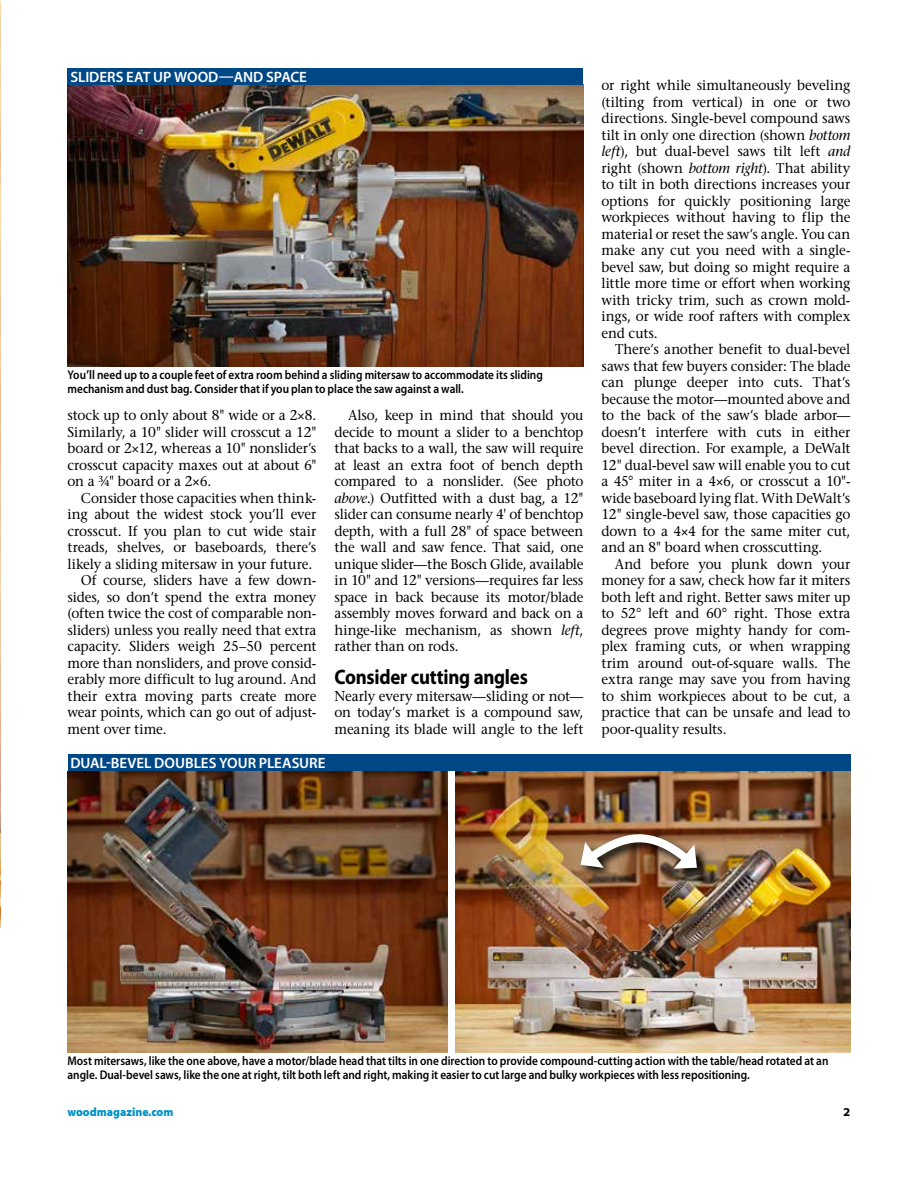
<style>
.page{position:relative;width:918px;height:1188px;background:#fff}
.page>*{position:absolute;margin:0;border:0;box-sizing:border-box;transform-origin:0 0}
.t1{font:700 21px "Myriad Pro";letter-spacing:-.015em;color:#000;scale:.9 1}
.t2{font:600 15px "Myriad Pro";color:#fff}
.t3{font:500 14.25px/16.5px "Stone Serif Std";letter-spacing:-.01em;color:#000;text-align:justify;scale:.95 1}
.t4{font:600 12.6px/13.5px "Myriad Pro";color:#000;scale:.9 1}
.t5{font:900 semi-expanded 12px "Myriad Pro";color:#0092c8;scale:.9 1}
.t6{font:700 semi-expanded 12px "Myriad Pro";color:#000}
.s1{font-family:"Avenir LT Std";font-weight:800}
.s2{font-family:"Avenir LT Std";font-weight:400}
.s3{font-style:italic}
</style>
<div class="page">
<img style="left:0;top:2px;width:1px;height:926px">
<img style="left:68px;top:85px;width:515px;height:282px">
<div style="left:68px;top:68px;width:515px;height:17px;background:#004785"></div>
<img style="left:68px;top:771px;width:380px;height:282px">
<img style="left:455px;top:771px;width:395px;height:282px">
<div style="left:68px;top:754px;width:782px;height:17px;background:#004785"></div>
<div style="left:578px;top:831px;width:132px;height:51px;background:#000;opacity:.95"></div>
<svg style="left:578px;top:828px;width:122px;height:44px"></svg>
<p class="t2" style="left:70px;top:68px;width:238px">SLIDERS EAT UP WOOD—AND SPACE</p>
<p class="t4" style="left:68px;top:368px;width:530px">You<span class="s1">’</span>ll need up to a couple feet of extra room behind a sliding mitersaw to accommodate its sliding mechanism and dust bag. Consider that if you plan to place the saw against a wall.</p>
<p class="t3" style="left:67px;top:407px;width:264px">stock up to only about 8" wide or a 2×8.<br>Similarly, a 10" slider will crosscut a 12" board or 2×12, whereas a 10" nonslider<span class="s2">’</span>s crosscut capacity maxes out at about 6" on a ¾" board or a 2×6.</p>
<p class="t3" style="left:81px;top:489px;width:249px">Consider those capacities when think-</p>
<p class="t3" style="left:68px;top:506px;width:264px">ing about the widest stock you<span class="s2">’</span>ll ever</p>
<p class="t3" style="left:68px;top:522px;width:264px">crosscut. If you plan to cut wide stair</p>
<p class="t3" style="left:68px;top:539px;width:264px">treads, shelves, or baseboards, there<span class="s2">’</span>s</p>
<p class="t3" style="left:68px;top:555px;width:259px">likely a sliding mitersaw in your future.</p>
<p class="t3" style="left:81px;top:572px;width:249px">Of course, sliders have a few down-</p>
<p class="t3" style="left:68px;top:588px;width:264px">sides, so don<span class="s2">’</span>t spend the extra money</p>
<p class="t3" style="left:67px;top:605px;width:264px">(often twice the cost of comparable non-</p>
<p class="t3" style="left:68px;top:621px;width:264px">sliders) unless you really need that extra</p>
<p class="t3" style="left:68px;top:638px;width:264px">capacity. Sliders weigh 25–50 percent</p>
<p class="t3" style="left:68px;top:654px;width:264px">more than nonsliders, and prove consid-</p>
<p class="t3" style="left:68px;top:671px;width:264px">erably more difficult to lug around. And</p>
<p class="t3" style="left:68px;top:687px;width:264px">their extra moving parts create more</p>
<p class="t3" style="left:68px;top:704px;width:264px">wear points, which can go out of adjust-</p>
<p class="t3" style="left:68px;top:720px;width:106px">ment over time.</p>
<p class="t3" style="left:335px;top:407px;width:264px;text-indent:13px">Also, keep in mind that should you decide to mount a slider to a benchtop that backs to a wall, the saw will require at least an extra foot of bench depth compared to a nonslider. (See photo <span class="s3">above.</span>) Outfitted with a dust bag, a 12" slider can consume nearly 4' of benchtop depth, with a full 28" of space between the wall and saw fence. That said, one unique slider—the Bosch Glide, available in 10" and 12" versions—requires far less space in back because its motor/blade assembly moves forward and back on a hinge-like mechanism, as shown <span class="s3">left</span>, rather than on rods.</p>
<h1 class="t1" style="left:335px;top:663px;width:216px">Consider cutting angles</h1>
<p class="t3" style="left:335px;top:687px;width:264px">Nearly every mitersaw—sliding or not— on today<span class="s2">’</span>s market is a compound saw, meaning its blade will angle to the left</p>
<p class="t2" style="left:70px;top:754px;width:257px">DUAL-BEVEL DOUBLES YOUR PLEASURE</p>
<p class="t3" style="left:602px;top:77px;width:264px">or right while simultaneously beveling (tilting from vertical) in one or two directions. Single-bevel compound saws tilt in only one direction (shown <span class="s3">bottom left</span>), but dual-bevel saws tilt left <span class="s3">and </span>right (shown <span class="s3">bottom right</span>). That ability to tilt in both directions increases your options for quickly positioning large workpieces without having to flip the material or reset the saw<span class="s2">’</span>s angle. You can make any cut you need with a single&shy;bevel saw, but doing so might require a little more time or effort when working with tricky trim, such as crown mold&shy;ings, or wide roof rafters with complex end cuts.</p>
<p class="t3" style="left:601px;top:341px;width:264px;text-indent:14px">There<span class="s2">’</span>s another benefit to dual-bevel saws that few buyers consider: The blade can plunge deeper into cuts. That<span class="s2">’</span>s because the motor—mounted above and to the back of the saw<span class="s2">’</span>s blade arbor— doesn<span class="s2">’</span>t interfere with cuts in either bevel direction. For example, a DeWalt 12" dual-bevel saw will enable you to cut a 45<span class="s2">°</span> miter in a 4×6, or crosscut a 10"- wide baseboard lying flat. With DeWalt<span class="s2">’</span>s 12" single-bevel saw, those capacities go down to a 4×4 for the same miter cut, and an 8" board when crosscutting.</p>
<p class="t3" style="left:601px;top:555px;width:264px;text-indent:13px">And before you plunk down your money for a saw, check how far it miters both left and right. Better saws miter up to 52<span class="s2">°</span> left and 60<span class="s2">°</span> right. Those extra degrees prove mighty handy for com&shy;plex framing cuts, or when wrapping trim around out-of-square walls. The extra range may save you from having to shim workpieces about to be cut, a practice that can be unsafe and lead to poor-quality results.</p>
<p class="t4" style="left:68px;top:1054px;width:847px">Most mitersaws, like the one above, have a motor/blade head that tilts in one direction to provide compound-cutting action with the table/head rotated at an angle. Dual-bevel saws, like the one at right, tilt both left and right, making it easier to cut large and bulky workpieces with less repositioning.</p>
<p class="t5" style="left:68px;top:1104px;width:119px">woodmagazine.com</p>
<p class="t6" style="left:843px;top:1104px;width:9px">2</p>
</div>
